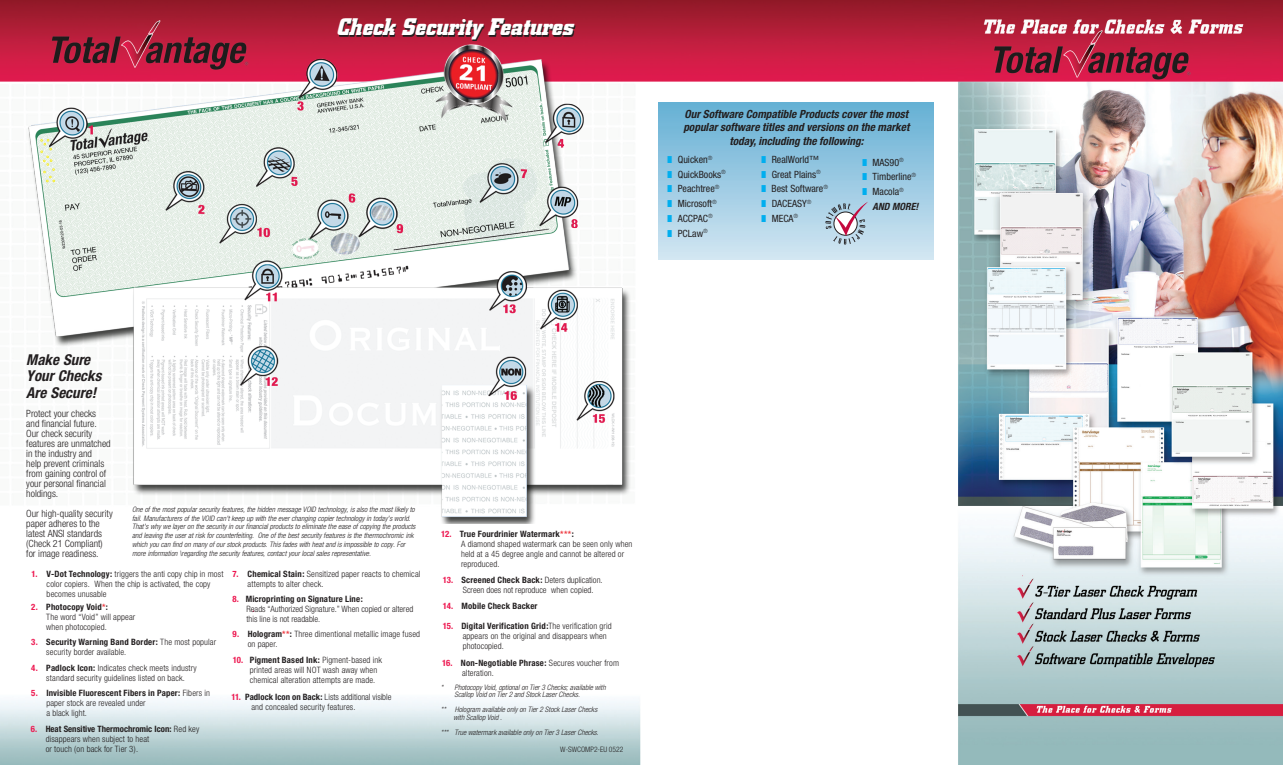
<style>
.page{position:relative;width:1283px;height:765px;background:#fff}
.page>*{position:absolute;margin:0;border:0;box-sizing:border-box;transform-origin:0 0}
.t1{font:italic 700 23.75px "City";color:#fff}
.t2{font:italic 700 condensed 15px/16.2px "Helvetica Neue";color:#231f20}
.t3{font:italic 700 condensed 11.25px/13.5px "Helvetica Neue";color:#231f20;text-align:center}
.t4{font:300 condensed 10px/10px "Helvetica Neue";color:#231f20}
.t5{font:condensed 10px "Helvetica Neue";color:#231f20}
.t6{font:italic 700 condensed 10px/14.8px "Helvetica Neue";color:#231f20}
.t7{font:300 condensed 8.75px/10px "Helvetica Neue";letter-spacing:.01em;color:#231f20}
.t8{font:700 condensed 8.75px "Helvetica Neue";letter-spacing:.015em;color:#231f20}
.t9{font:700 condensed 8.75px "Helvetica Neue";color:#ed154e}
.t10{font:italic 300 condensed 7.5px/8.8px "Helvetica Neue";color:#231f20}
.t11{font:300 condensed 7.5px "Helvetica Neue";color:#231f20}
.s1{color:#00aeef}
.s2{font-weight:400;font-style:normal}
.s3{font-weight:700;color:#ed154e}
.s4{font-weight:700}
.s5{font-weight:700;color:#ee3a41}
.s6{color:#ed154e}
</style>
<div class="page">
<img style="left:0;top:0;width:1282px;height:765px">
<svg style="left:338px;top:20px;width:237px;height:2px"></svg>
<div style="left:659px;top:103px;width:274px;height:157px;background:linear-gradient(to bottom,#65b0d4,#d3e6f2)"></div>
<svg style="left:825px;top:202px;width:43px;height:43px;background:#b2bac9"></svg>
<img style="left:26px;top:22px;width:608px;height:502px">
<h1 class="t1" style="left:336px;top:14px;width:238px">Check Security Features</h1>
<p class="t3" style="left:683px;top:107px;width:228px">Our Software Compatible Products cover the most popular software titles and versions on the market today, including the following:</p>
<p class="t5" style="left:667px;top:154px;width:46px"><span class="s1">■</span> Quicken<sup>®</sup></p>
<p class="t5" style="left:667px;top:168px;width:60px"><span class="s1">■</span> QuickBooks<sup>®</sup></p>
<p class="t5" style="left:667px;top:183px;width:53px"><span class="s1">■</span> Peachtree<sup>®</sup></p>
<p class="t5" style="left:667px;top:198px;width:51px"><span class="s1">■</span> Microsoft<sup>®</sup></p>
<p class="t5" style="left:667px;top:212px;width:47px"><span class="s1">■</span> ACCPAC<sup>®</sup></p>
<p class="t5" style="left:667px;top:227px;width:42px"><span class="s1">■</span> PCLaw<sup>®</sup></p>
<p class="t5" style="left:761px;top:154px;width:59px"><span class="s1">■</span> RealWorld™</p>
<p class="t5" style="left:761px;top:168px;width:61px"><span class="s1">■</span> Great Plains<sup>®</sup></p>
<p class="t5" style="left:761px;top:183px;width:68px"><span class="s1">■</span> Best Software<sup>®</sup></p>
<p class="t5" style="left:761px;top:198px;width:51px"><span class="s1">■</span> DACEASY<sup>®</sup></p>
<p class="t5" style="left:761px;top:212px;width:38px"><span class="s1">■</span> MECA<sup>®</sup></p>
<p class="t5" style="left:862px;top:156px;width:43px"><span class="s1">■</span> MAS90<sup>®</sup></p>
<p class="t5" style="left:862px;top:171px;width:55px"><span class="s1">■</span> Timberline<sup>®</sup></p>
<p class="t6" style="left:872px;top:184px;width:47px;text-indent:-10px"><span class="s1">■</span> <span class="s2">Macola</span><sup>®<br></sup>AND MORE!</p>
<h2 class="t2" style="left:26px;top:351px;width:77px">Make Sure<br>Your Checks<br>Are Secure!</h2>
<p class="t4" style="left:26px;top:408px;width:86px">Protect your checks and financial future.<br>Our check security features are unmatched in the industry and<br>help prevent criminals from gaining control of your personal financial holdings.</p>
<p class="t4" style="left:26px;top:508px;width:88px">Our high-quality security paper adheres to the latest ANSI standards (Check 21 Compliant) for image readiness.</p>
<p class="t10" style="left:132px;top:505px;width:285px">One of the most popular security features, the hidden message VOID technology, is also the most likely to fail. Manufacturers of the VOID can't keep up with the ever changing copier technology in today's world.<br>That's why we layer on the security in our financial products to eliminate the ease of copying the products and leaving the user at risk for counterfeiting. One of the best security features is the thermochromic ink which you can find on many of our stock products. This fades with heat and is impossible to copy. For more information \regarding the security features, contact your local sales representative.</p>
<p class="t7" style="left:47px;top:569px;width:178px;text-indent:-15px"><span class="s3">1.</span> <span class="s4">V-Dot Technology:</span> triggers the anti‐copy chip in most color copiers. When the chip is activated, the copy becomes unusable</p>
<p class="t7" style="left:46px;top:602px;width:90px;text-indent:-15px"><span class="s3">2.</span> <span class="s4">Photocopy Void</span><span class="s5">*</span><span class="s4">:<br></span>The word “Void” will appear when photocopied.</p>
<p class="t7" style="left:46px;top:637px;width:171px;text-indent:-15px"><span class="s3">3.</span> <span class="s4">Security Warning Band Border:</span> The most popular security border available.</p>
<p class="t7" style="left:31px;top:663px;width:167px;text-align:center"><span class="s3">4.</span> <span class="s4">Padlock Icon:</span> Indicates check meets industry standard security guidelines listed on back.</p>
<p class="t7" style="left:46px;top:688px;width:165px;text-indent:-15px"><span class="s3">5.</span> <span class="s4">Invisible Fluorescent Fibers in Paper:</span> Fibers in paper stock are revealed under<br>a black light.</p>
<p class="t7" style="left:46px;top:723px;width:155px;text-indent:-15px"><span class="s3">6.</span> <span class="s4">Heat Sensitive Thermochromic Icon:</span> Red key disappears when subject to heat<br>or touch (on back for Tier 3).</p>
<p class="t7" style="left:248px;top:569px;width:174px;text-indent:-15px"><span class="s3">7.</span> <span class="s4">Chemical Stain:</span> Sensitized paper reacts to chemical attempts to alter check.</p>
<p class="t7" style="left:246px;top:593px;width:168px;text-indent:-14px"><span class="s3">8.</span> <span class="s4">Microprinting on Signature Line:<br></span>Reads “Authorized Signature.” When copied or altered</p>
<p class="t9" style="left:252px;top:603px;width:4px">.</p>
<p class="t7" style="left:246px;top:613px;width:75px">this line is not readable.</p>
<p class="t7" style="left:248px;top:629px;width:174px;text-indent:-15px"><span class="s3">9.</span> <span class="s4">Hologram</span><span class="s5">**</span><span class="s4">:</span> Three dimentional metallic image fused on paper.</p>
<p class="t7" style="left:250px;top:655px;width:134px;text-indent:-17px"><span class="s3">10.</span> <span class="s4">Pigment Based Ink:</span> Pigment-based ink printed areas will NOT wash away when chemical alteration attempts are made.</p>
<p class="t7" style="left:251px;top:692px;width:141px;text-indent:-20px"><span class="s3">11.</span> <span class="s4">Padlock Icon on Back:</span> Lists additional visible and concealed security features.</p>
<p class="t7" style="left:461px;top:528px;width:173px;text-indent:-20px"><span class="s3">12.</span> <span class="s4">True Fourdrinier Watermark</span><span class="s5">***</span><span class="s4">:<br></span>A diamond shaped watermark can be seen only when held at a 45 degree angle and cannot be altered or reproduced.</p>
<p class="t7" style="left:463px;top:575px;width:141px;text-indent:-20px"><span class="s3">13.</span> <span class="s4">Screened Check Back:</span> Deters duplication.<br>Screen does not reproduce when copied.</p>
<p class="t7" style="left:463px;top:621px;width:150px;text-indent:-20px"><span class="s3">15.</span> <span class="s4">Digital Verification Grid:</span>The verification grid appears on the original and disappears when photocopied.</p>
<p class="t8" style="left:443px;top:601px;width:96px"><span class="s6">14.</span> Mobile Check Backer</p>
<p class="t7" style="left:462px;top:658px;width:158px;text-indent:-20px"><span class="s3">16.</span> <span class="s4">Non-Negotiable Phrase:</span> Secures voucher from alteration.</p>
<p class="t10" style="left:454px;top:684px;width:153px;line-height:7.5px;text-indent:-14px">* Photocopy Void, optional on Tier 3 Checks; available with<br>Scallop Void on Tier 2 and Stock Laser Checks.</p>
<p class="t10" style="left:453px;top:706px;width:145px;line-height:7.5px;text-indent:-13px">** Hologram available only on Tier 2 Stock Laser Checks with Scallop Void .</p>
<p class="t10" style="left:441px;top:728px;width:159px">*** True watermark available only on Tier 3 Laser Checks.</p>
<p class="t11" style="left:560px;top:745px;width:65px">W-SWCOMP2-EU 0522</p>
</div>
